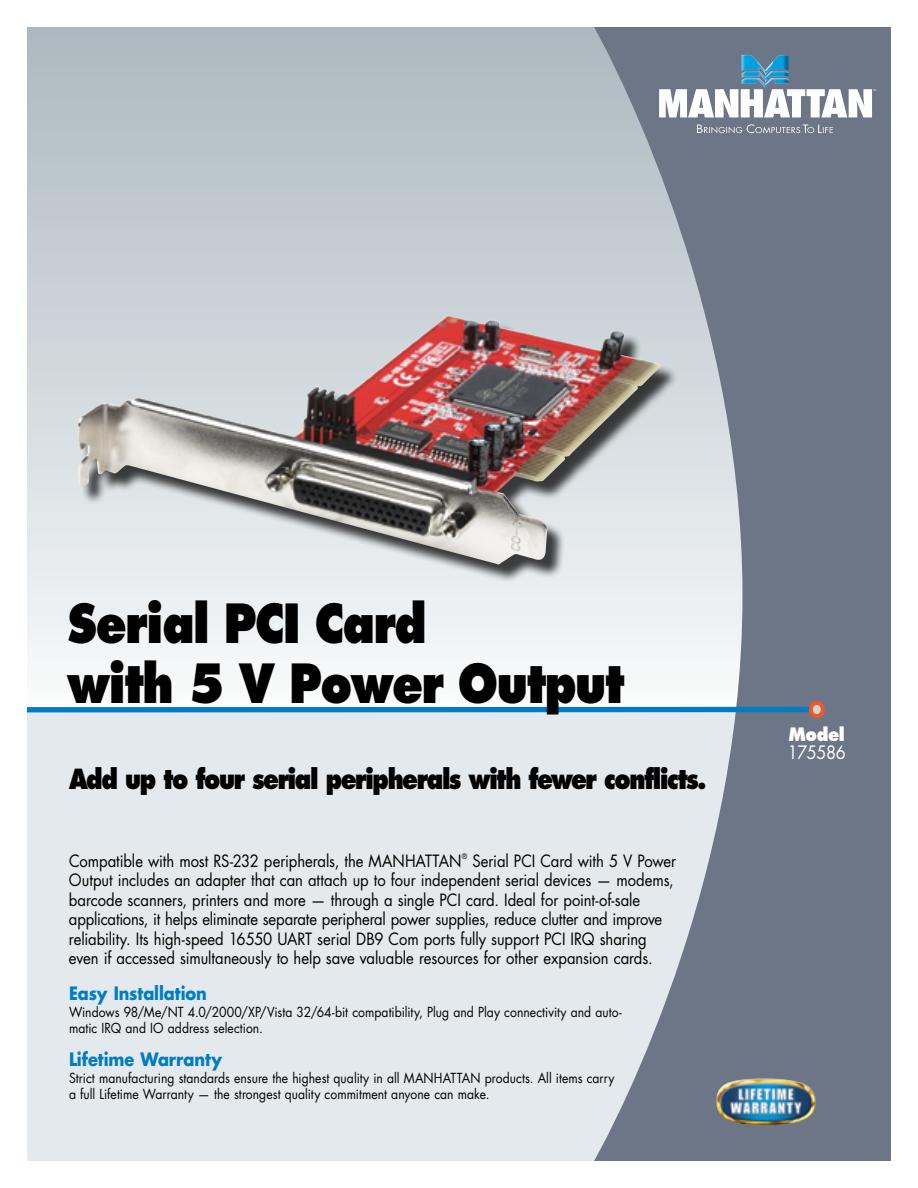
<style>
.page{position:relative;width:918px;height:1188px;background:#fff}
.page>*{position:absolute;margin:0;border:0;box-sizing:border-box;transform-origin:0 0}
.t1{font:800 52.5px/60px "Futura Std";letter-spacing:-.03em;color:#000;scale:.85 1}
.t2{font:800 27px "Futura Std";letter-spacing:-.065em;color:#000;scale:.85 1}
.t3{font:700 18px "Futura Std";letter-spacing:-.005em;color:#007dc3;scale:.9 1}
.t4{font:700 18px "Futura Std";letter-spacing:-.005em;color:#007cc2;scale:.9 1}
.t5{font:18px "Futura Std";letter-spacing:-.025em;color:#fff;scale:.9 1}
.t6{font:800 18px "Futura Std";color:#fff;scale:.9 1}
.t7{font:16.5px/19.5px "Futura Std";letter-spacing:-.005em;color:#000;scale:.9 1}
.t8{font:13.5px/16.5px "Futura Std";letter-spacing:.005em;color:#000;scale:.9 1}
.t9{font:7.5px "Futura Std";color:#000;scale:.9 1}
</style>
<div class="page">
<div style="left:27px;top:27px;width:733px;height:685px;background:linear-gradient(to bottom,#abb8bf,#f9fbfc)"></div>
<div style="left:27px;top:711px;width:729px;height:450px;background:#e3e9ec"></div>
<svg style="left:594px;top:27px;width:297px;height:1134px;fill:#6d7686"></svg>
<div style="left:27px;top:707px;width:785px;height:5px;background:#007cc2"></div>
<div style="left:811px;top:703px;width:12px;height:13px;background:#ccd6db;border-radius:50%"></div>
<div style="left:809px;top:701px;width:16px;height:17px;border:4px solid #f15822;border-radius:50%"></div>
<img style="left:716px;top:1078px;width:100px;height:47px">
<svg style="left:659px;top:89px;width:217px;height:28px"></svg>
<img style="left:742px;top:55px;width:15px;height:29px">
<img style="left:757px;top:61px;width:16px;height:21px">
<img style="left:773px;top:55px;width:16px;height:29px">
<svg style="left:697px;top:124px;width:136px;height:9px"></svg>
<div style="left:80px;top:317px;width:693px;height:335px;background:#000;opacity:.75"></div>
<img style="left:77px;top:315px;width:585px;height:250px">
<h1 class="t1" style="left:68px;top:593px;width:657px">Serial PCI Card<br>with 5 V Power Output</h1>
<h2 class="t2" style="left:69px;top:762px;width:752px">Add up to four serial peripherals with fewer conflicts.</h2>
<p class="t7" style="left:69px;top:851px;width:676px;text-indent:403px">Serial PCI Card with 5 V Power Output includes an adapter that can attach up to four independent serial devices — modems, barcode scanners, printers and more — through a single PCI card. Ideal for point-of-sale applications, it helps eliminate separate peripheral power supplies, reduce clutter and improve reliability. Its high-speed 16550 UART serial DB9 Com ports fully support PCI IRQ sharing even if accessed simultaneously to help save valuable resources for other expansion cards.</p>
<p class="t3" style="left:69px;top:982px;width:155px">Easy Installation</p>
<p class="t8" style="left:69px;top:1004px;width:616px">Windows 98/Me/NT 4.0/2000/XP/Vista 32/64-bit compatibility, Plug and Play connectivity and auto&shy;matic IRQ and IO address selection.</p>
<p class="t4" style="left:69px;top:1048px;width:171px">Lifetime Warranty</p>
<p class="t8" style="left:69px;top:1070px;width:608px">Strict manufacturing standards ensure the highest quality in all MANHATTAN products. All items carry a full Lifetime Warranty — the strongest quality commitment anyone can make.</p>
<p class="t7" style="left:69px;top:851px;width:438px">Compatible with most RS-232 peripherals, the MANHATTAN</p>
<p class="t9" style="left:462px;top:852px;width:8px">®</p>
<p class="t6" style="left:788px;top:723px;width:64px">Model</p>
<p class="t5" style="left:788px;top:741px;width:66px">175586</p>
</div>
